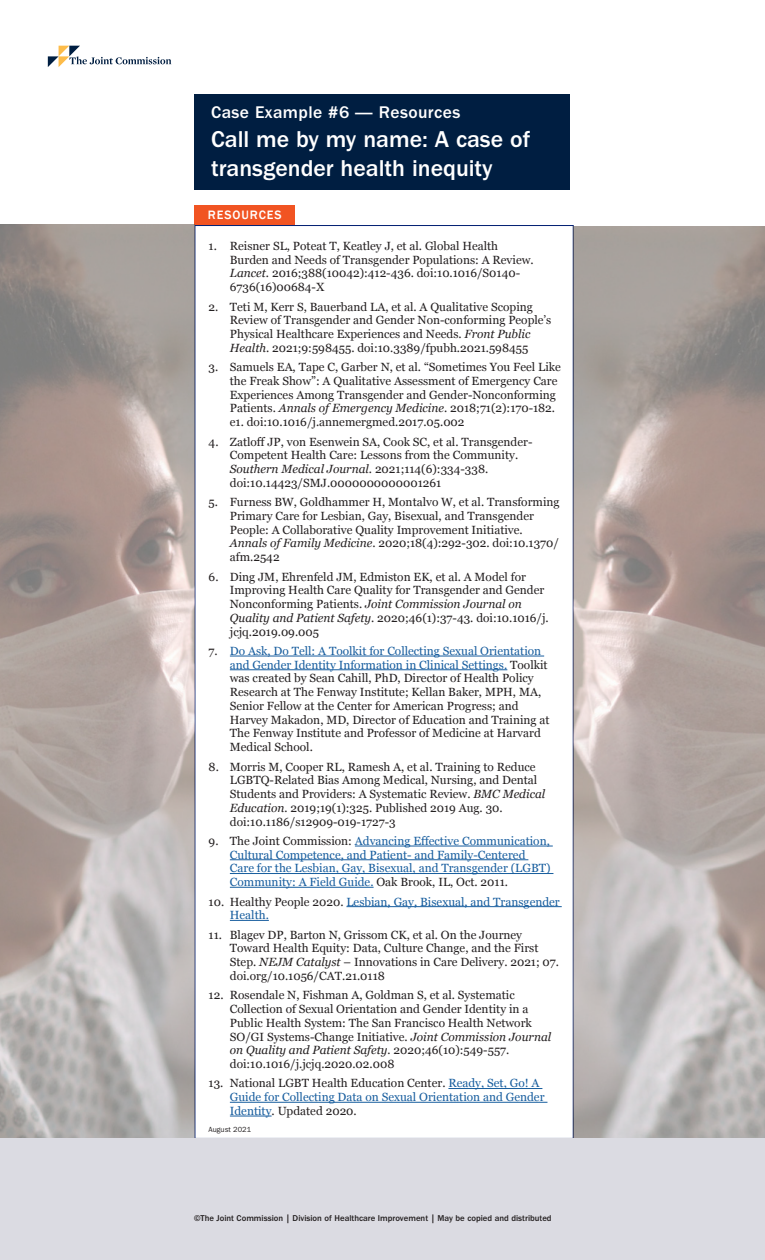
<style>
.page{position:relative;width:765px;height:1260px;background:#fff}
.page>*{position:absolute;margin:0;border:0;box-sizing:border-box;transform-origin:0 0}
.t1{font:500 23.75px/28.8px "ITC Franklin Gothic Std";color:#fff}
.t2{font:500 17.5px "ITC Franklin Gothic Std";letter-spacing:.025em;color:#fff}
.t3{font:500 12.5px "Franklin Gothic";letter-spacing:.075em;color:#fff}
.TEXT{font:11.88px/13.8px "Georgia";color:#231f20}
.TEXT-2{font:11.88px/13.8px "Georgia";color:#175d9e}
.side_bar_text_9pt_bu{font:500 8.75px "ITC Franklin Gothic Std";color:#231f20}
.side_bar_text_9pt_bu-2{font:7.5px "ITC Franklin Gothic Std";color:#231f20}
.s1{font-style:italic}
.s2{color:#175d9e}
.s3{color:#231f20}
</style>
<div class="page">
<div style="left:195px;top:94px;width:375px;height:96px;background:#001e41"></div>
<svg style="left:48px;top:46px;width:123px;height:21px"></svg>
<div style="left:194px;top:205px;width:101px;height:20px;background:#f15422"></div>
<hr style="left:230px;top:656px;width:314px;height:1px;background:#175d9e">
<hr style="left:230px;top:669px;width:277px;height:1px;background:#175d9e">
<hr style="left:355px;top:846px;width:198px;height:1px;background:#175d9e">
<hr style="left:230px;top:859px;width:298px;height:1px;background:#175d9e">
<hr style="left:230px;top:873px;width:323px;height:1px;background:#175d9e">
<hr style="left:230px;top:887px;width:144px;height:1px;background:#175d9e">
<hr style="left:346px;top:906px;width:216px;height:1px;background:#175d9e">
<hr style="left:230px;top:920px;width:39px;height:1px;background:#175d9e">
<hr style="left:448px;top:1088px;width:94px;height:1px;background:#175d9e">
<hr style="left:230px;top:1102px;width:317px;height:1px;background:#175d9e">
<hr style="left:230px;top:1116px;width:42px;height:1px;background:#175d9e">
<img style="left:0;top:225px;width:195px;height:914px">
<img style="left:574px;top:226px;width:191px;height:913px">
<div style="left:0;top:1139px;width:765px;height:121px;background:#dbdbe2"></div>
<p class="t2" style="left:211px;top:102px;width:251px">Case Example #6 — Resources</p>
<p class="t1" style="left:211px;top:125px;width:321px">Call me by my name: A case of transgender health inequity</p>
<p class="t3" style="left:208px;top:207px;width:75px">RESOURCES</p>
<p class="TEXT" style="left:230px;top:239px;width:305px;text-indent:-21px">1. Reisner SL, Poteat T, Keatley J, et al. Global Health Burden and Needs of Transgender Populations: A Review.<br><span class="s1">Lancet</span>. 2016;388(10042):412-436. doi:10.1016/S0140- 6736(16)00684-X</p>
<p class="TEXT" style="left:230px;top:299px;width:323px;text-indent:-21px">2. Teti M, Kerr S, Bauerband LA, et al. A Qualitative Scoping Review of Transgender and Gender Non-conforming People’s Physical Healthcare Experiences and Needs. <span class="s1">Front Public Health</span>. 2021;9:598455. doi:10.3389/fpubh.2021.598455</p>
<p class="TEXT" style="left:230px;top:360px;width:333px;text-indent:-21px">3. Samuels EA, Tape C, Garber N, et al. “Sometimes You Feel Like the Freak Show”: A Qualitative Assessment of Emergency Care Experiences Among Transgender and Gender-Nonconforming Patients. <span class="s1">Annals of Emergency Medicine</span>. 2018;71(2):170-182. e1. doi:10.1016/j.annemergmed.2017.05.002</p>
<p class="TEXT" style="left:230px;top:434px;width:304px;text-indent:-21px">4. Zatloff JP, von Esenwein SA, Cook SC, et al. Transgender-Competent Health Care: Lessons from the Community.<br><span class="s1">Southern Medical Journal</span>. 2021;114(6):334-338. doi:10.14423/SMJ.0000000000001261</p>
<p class="TEXT" style="left:230px;top:495px;width:331px;text-indent:-21px">5. Furness BW, Goldhammer H, Montalvo W, et al. Transforming Primary Care for Lesbian, Gay, Bisexual, and Transgender People: A Collaborative Quality Improvement Initiative.<br><span class="s1">Annals of Family Medicine</span>. 2020;18(4):292-302. doi:10.1370/ afm.2542</p>
<p class="TEXT" style="left:230px;top:569px;width:320px;text-indent:-21px">6. Ding JM, Ehrenfeld JM, Edmiston EK, et al. A Model for Improving Health Care Quality for Transgender and Gender Nonconforming Patients. <span class="s1">Joint Commission Journal on Quality and Patient Safety</span>. 2020;46(1):37-43. doi:10.1016/j. jcjq.2019.09.005</p>
<p class="TEXT" style="left:230px;top:644px;width:321px;text-indent:-21px">7. <span class="s2">Do Ask, Do Tell: A Toolkit for Collecting Sexual Orientation and Gender Identity Information in Clinical Settings.</span> Toolkit was created by Sean Cahill, PhD, Director of Health Policy Research at The Fenway Institute; Kellan Baker, MPH, MA, Senior Fellow at the Center for American Progress; and Harvey Makadon, MD, Director of Education and Training at The Fenway Institute and Professor of Medicine at Harvard Medical School.</p>
<p class="TEXT" style="left:230px;top:759px;width:317px;text-indent:-21px">8. Morris M, Cooper RL, Ramesh A, et al. Training to Reduce LGBTQ-Related Bias Among Medical, Nursing, and Dental Students and Providers: A Systematic Review. <span class="s1">BMC Medical Education.</span> 2019;19(1):325. Published 2019 Aug. 30. doi:10.1186/s12909-019-1727-3</p>
<p class="TEXT-2" style="left:230px;top:834px;width:322px;text-indent:-21px"><span class="s3">9. The Joint Commission:</span> Advancing Effective Communication, Cultural Competence, and Patient- and Family-Centered Care for the Lesbian, Gay, Bisexual, and Transgender (LGBT)<br>Community: A Field Guide. <span class="s3">Oak Brook, IL, Oct. 2011.</span></p>
<p class="TEXT-2" style="left:230px;top:894px;width:331px;text-indent:-21px"><span class="s3">10. Healthy People 2020.</span> Lesbian, Gay, Bisexual, and Transgender<br>Health.</p>
<p class="TEXT" style="left:230px;top:927px;width:331px;text-indent:-21px">11. Blagev DP, Barton N, Grissom CK, et al. On the Journey Toward Health Equity: Data, Culture Change, and the First Step. <span class="s1">NEJM Catalyst</span> – Innovations in Care Delivery. 2021; 07. doi.org/10.1056/CAT.21.0118</p>
<p class="TEXT" style="left:230px;top:988px;width:323px;text-indent:-21px">12. Rosendale N, Fishman A, Goldman S, et al. Systematic Collection of Sexual Orientation and Gender Identity in a Public Health System: The San Francisco Health Network SO/GI Systems-Change Initiative. <span class="s1">Joint Commission Journal on Quality and Patient Safety.</span> 2020;46(10):549-557. doi:10.1016/j.jcjq.2020.02.008</p>
<p class="TEXT-2" style="left:230px;top:1076px;width:316px;text-indent:-21px"><span class="s3">13. National LGBT Health Education Center.</span> Ready, Set, Go! A<br>Guide for Collecting Data on Sexual Orientation and Gender<br>Identity<span class="s3">. Updated 2020.</span></p>
<p class="side_bar_text_9pt_bu-2" style="left:209px;top:1125px;width:44px">August 2021</p>
<p class="side_bar_text_9pt_bu" style="left:194px;top:1213px;width:359px">©The Joint Commission | Division of Healthcare Improvement | May be copied and distributed</p>
</div>
